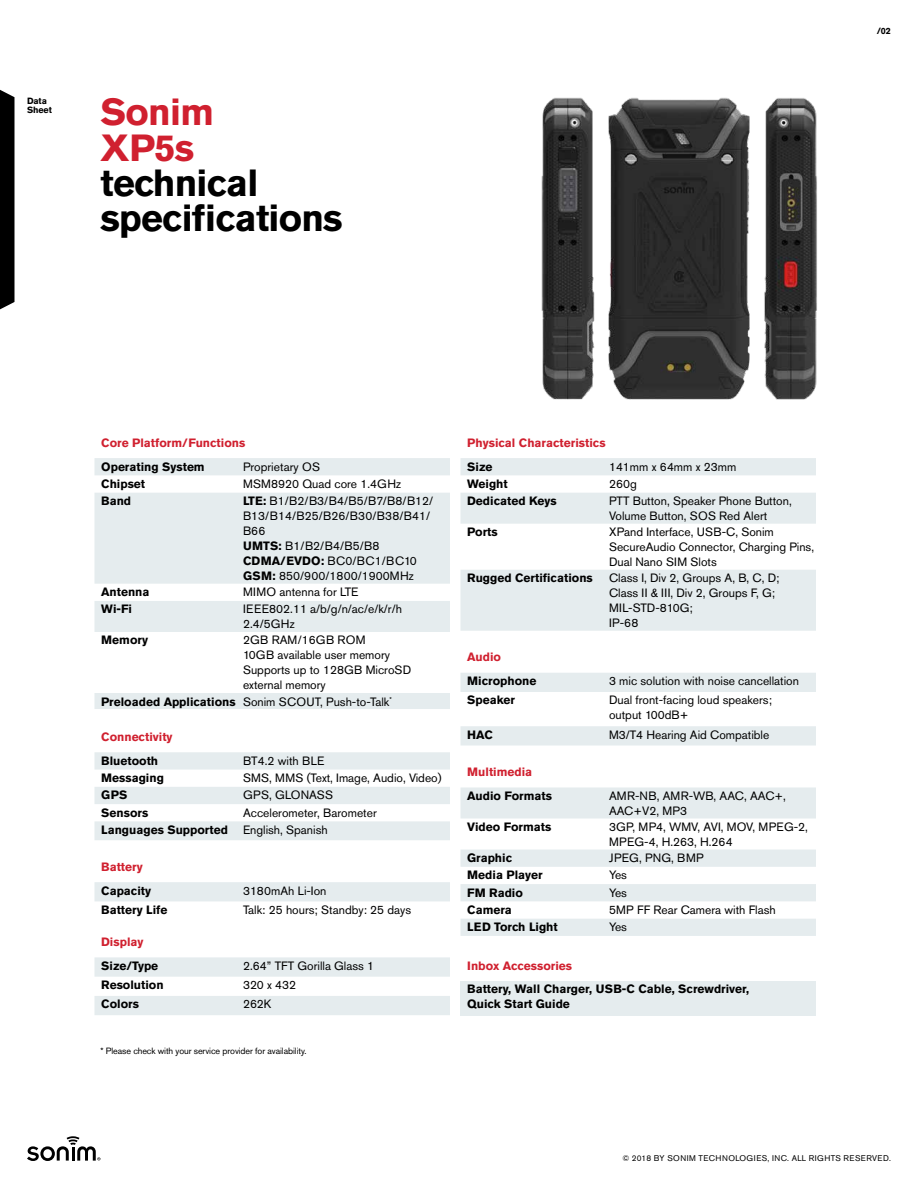
<style>
.page{position:relative;width:918px;height:1188px;background:#fff}
.page>*{position:absolute;margin:0;border:0;box-sizing:border-box;transform-origin:0 0}
.t1{font:700 37.5px/35.2px "Akzidenz Grotesk Pro";letter-spacing:-.02em;color:#000}
.t2{font:700 37.5px/35.2px "Akzidenz Grotesk Pro";letter-spacing:-.02em;color:#d0202f}
.t3{font:12px/15px "Akzidenz Grotesk Pro";color:#000}
.t4{font:700 12px/15px "Akzidenz Grotesk Pro";color:#000}
.t5{font:700 12px "Akzidenz Grotesk Pro";color:#d0202f}
.t6{font:12px "Akzidenz Grotesk Pro";letter-spacing:.02em;color:#000}
.t7{font:9px "Akzidenz Grotesk Pro";letter-spacing:-.01em;color:#000}
.t8{font:700 9px/9px "Akzidenz Grotesk Pro";letter-spacing:-.01em;color:#000}
.t9{font:8.25px "Akzidenz Grotesk Pro";letter-spacing:.05em;color:#000}
.s1{font-weight:700}
</style>
<div class="page">
<svg style="left:27px;top:1136px;width:73px;height:25px"></svg>
<img style="left:541px;top:97px;width:54px;height:303px">
<img style="left:764px;top:98px;width:53px;height:302px">
<img style="left:608px;top:97px;width:142px;height:303px">
<svg style="left:94px;top:458px;width:356px;height:251px;fill:#e5ecee"></svg>
<svg style="left:460px;top:458px;width:356px;height:173px;fill:#e5ecee"></svg>
<svg style="left:460px;top:788px;width:356px;height:148px;fill:#e5ecee"></svg>
<svg style="left:94px;top:752px;width:356px;height:88px"></svg>
<div style="left:94px;top:882px;width:356px;height:19px;background:#e5ecee"></div>
<svg style="left:94px;top:957px;width:356px;height:58px"></svg>
<svg style="left:460px;top:673px;width:356px;height:73px"></svg>
<div style="left:460px;top:981px;width:356px;height:34px;background:#e5ecee"></div>
<svg style="left:0;top:90px;width:15px;height:219px;background:#101010"></svg>
<p class="t8" style="left:27px;top:96px;width:26px">Data<br>Sheet</p>
<h1 class="t2" style="left:100px;top:94px;width:115px">Sonim<br>XP5s</h1>
<h1 class="t1" style="left:100px;top:165px;width:244px">technical specifications</h1>
<p class="t8" style="left:877px;top:26px;width:16px">/02</p>
<p class="t5" style="left:101px;top:435px;width:146px">Core Platform/Functions</p>
<p class="t4" style="left:101px;top:459px;width:105px">Operating System</p>
<p class="t3" style="left:243px;top:459px;width:79px">Proprietary OS</p>
<p class="t4" style="left:101px;top:476px;width:45px">Chipset</p>
<p class="t3" style="left:243px;top:476px;width:160px">MSM8920 Quad core 1.4GHz</p>
<p class="t4" style="left:101px;top:493px;width:31px">Band</p>
<p class="t3" style="left:243px;top:493px;width:192px"><span class="s1">LTE:</span> B1/B2/B3/B4/B5/B7/B8/B12/<br>B13/B14/B25/B26/B30/B38/B41/<br>B66<br><span class="s1">UMTS:</span> B1/B2/B4/B5/B8<br><span class="s1">CDMA/EVDO:</span> BC0/BC1/BC10<br><span class="s1">GSM:</span> 850/900/1800/1900MHz</p>
<p class="t4" style="left:101px;top:584px;width:50px">Antenna</p>
<p class="t3" style="left:243px;top:584px;width:117px">MIMO antenna for LTE</p>
<p class="t4" style="left:101px;top:602px;width:32px">Wi-Fi</p>
<p class="t3" style="left:243px;top:602px;width:160px">IEEE802.11 a/b/g/n/ac/e/k/r/h<br>2.4/5GHz</p>
<p class="t4" style="left:101px;top:633px;width:48px">Memory</p>
<p class="t3" style="left:243px;top:633px;width:124px">2GB RAM/16GB ROM</p>
<p class="t3" style="left:243px;top:648px;width:149px">10GB available user memory</p>
<p class="t3" style="left:243px;top:663px;width:170px">Supports up to 128GB MicroSD</p>
<p class="t3" style="left:243px;top:678px;width:84px">external memory</p>
<p class="t3" style="left:101px;top:694px;width:292px"><span class="s1">Preloaded Applications</span> Sonim SCOUT, Push-to-Talk<sup>*</sup></p>
<p class="t5" style="left:101px;top:729px;width:73px">Connectivity</p>
<p class="t4" style="left:101px;top:753px;width:58px">Bluetooth</p>
<p class="t3" style="left:243px;top:753px;width:83px">BT4.2 with BLE</p>
<p class="t4" style="left:101px;top:770px;width:64px">Messaging</p>
<p class="t3" style="left:243px;top:770px;width:200px">SMS, MMS (Text, Image, Audio, Video)</p>
<p class="t4" style="left:101px;top:788px;width:28px">GPS</p>
<p class="t6" style="left:243px;top:787px;width:92px">GPS, GLONASS</p>
<p class="t4" style="left:101px;top:805px;width:49px">Sensors</p>
<p class="t3" style="left:243px;top:805px;width:135px">Accelerometer, Barometer</p>
<p class="t4" style="left:101px;top:822px;width:128px">Languages Supported</p>
<p class="t3" style="left:243px;top:822px;width:86px">English, Spanish</p>
<p class="t5" style="left:101px;top:859px;width:43px">Battery</p>
<p class="t4" style="left:101px;top:883px;width:51px">Capacity</p>
<p class="t3" style="left:243px;top:883px;width:85px">3180mAh Li-Ion</p>
<p class="t4" style="left:101px;top:902px;width:68px">Battery Life</p>
<p class="t3" style="left:243px;top:902px;width:170px">Talk: 25 hours; Standby: 25 days</p>
<p class="t5" style="left:101px;top:934px;width:44px">Display</p>
<p class="t4" style="left:101px;top:958px;width:59px">Size/Type</p>
<p class="t3" style="left:243px;top:958px;width:133px">2.64” TFT Gorilla Glass 1</p>
<p class="t4" style="left:101px;top:977px;width:64px">Resolution</p>
<p class="t3" style="left:243px;top:977px;width:55px">320 x 432</p>
<p class="t4" style="left:101px;top:997px;width:39px">Colors</p>
<p class="t3" style="left:243px;top:997px;width:30px">262K</p>
<p class="t7" style="left:100px;top:1045px;width:208px">* Please check with your service provider for availability.</p>
<p class="t5" style="left:467px;top:435px;width:140px">Physical Characteristics</p>
<p class="t4" style="left:467px;top:459px;width:27px">Size</p>
<p class="t3" style="left:609px;top:459px;width:129px">141mm x 64mm x 23mm</p>
<p class="t4" style="left:467px;top:476px;width:42px">Weight</p>
<p class="t3" style="left:609px;top:476px;width:29px">260g</p>
<p class="t4" style="left:467px;top:493px;width:91px">Dedicated Keys</p>
<p class="t3" style="left:609px;top:493px;width:184px">PTT Button, Speaker Phone Button,<br>Volume Button, SOS Red Alert</p>
<p class="t4" style="left:467px;top:524px;width:32px">Ports</p>
<p class="t3" style="left:609px;top:524px;width:207px">XPand Interface, USB-C, Sonim<br>SecureAudio Connector, Charging Pins,<br>Dual Nano SIM Slots</p>
<p class="t4" style="left:467px;top:570px;width:127px">Rugged Certifications</p>
<p class="t3" style="left:609px;top:570px;width:172px">Class I, Div 2, Groups A, B, C, D;<br>Class II &amp; III, Div 2, Groups F, G;<br>MIL-STD-810G;<br>IP-68</p>
<p class="t5" style="left:467px;top:649px;width:35px">Audio</p>
<p class="t4" style="left:467px;top:673px;width:71px">Microphone</p>
<p class="t3" style="left:609px;top:673px;width:192px">3 mic solution with noise cancellation</p>
<p class="t4" style="left:467px;top:693px;width:49px">Speaker</p>
<p class="t3" style="left:609px;top:693px;width:164px">Dual front-facing loud speakers; output 100dB+</p>
<p class="t4" style="left:467px;top:727px;width:27px">HAC</p>
<p class="t3" style="left:609px;top:727px;width:162px">M3/T4 Hearing Aid Compatible</p>
<p class="t5" style="left:467px;top:764px;width:67px">Multimedia</p>
<p class="t4" style="left:467px;top:788px;width:86px">Audio Formats</p>
<p class="t3" style="left:609px;top:788px;width:178px">AMR-NB, AMR-WB, AAC, AAC+,<br>AAC+V2, MP3</p>
<p class="t4" style="left:467px;top:819px;width:86px">Video Formats</p>
<p class="t3" style="left:609px;top:819px;width:200px">3GP, MP4, WMV, AVI, MOV, MPEG-2,<br>MPEG-4, H.263, H.264</p>
<p class="t4" style="left:467px;top:850px;width:46px">Graphic</p>
<p class="t6" style="left:609px;top:850px;width:96px">JPEG, PNG, BMP</p>
<p class="t4" style="left:467px;top:867px;width:77px">Media Player</p>
<p class="t3" style="left:609px;top:868px;width:20px">Yes</p>
<p class="t4" style="left:467px;top:885px;width:57px">FM Radio</p>
<p class="t3" style="left:609px;top:885px;width:20px">Yes</p>
<p class="t4" style="left:467px;top:902px;width:46px">Camera</p>
<p class="t3" style="left:609px;top:902px;width:168px">5MP FF Rear Camera with Flash</p>
<p class="t4" style="left:467px;top:919px;width:92px">LED Torch Light</p>
<p class="t3" style="left:609px;top:919px;width:20px">Yes</p>
<p class="t5" style="left:467px;top:958px;width:106px">Inbox Accessories</p>
<p class="t4" style="left:467px;top:982px;width:284px">Battery, Wall Charger, USB-C Cable, Screwdriver,<br>Quick Start Guide</p>
<p class="t9" style="left:623px;top:1153px;width:270px">© 2018 BY SONIM TECHNOLOGIES, INC. ALL RIGHTS RESERVED.</p>
</div>
